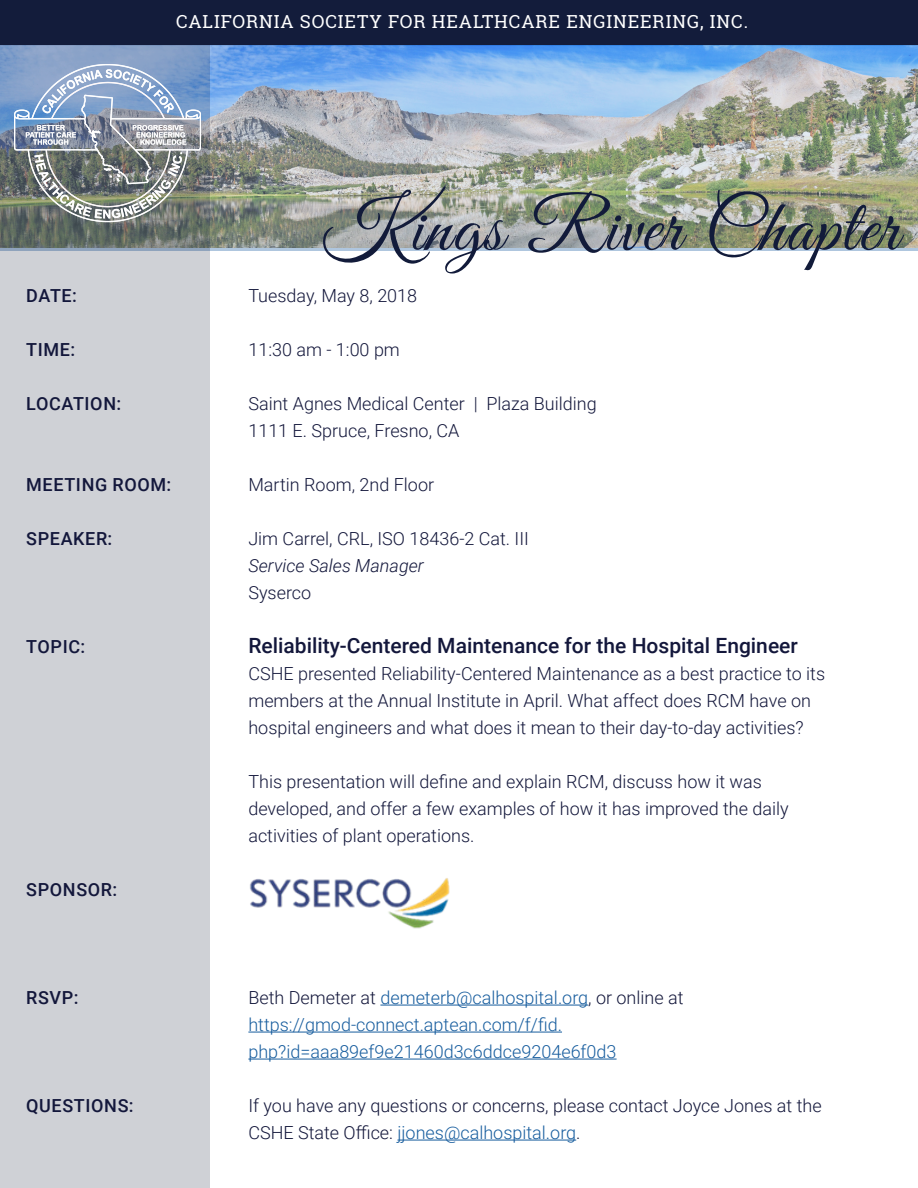
<style>
.page{position:relative;width:918px;height:1188px;background:#fff}
.page>*{position:absolute;margin:0;border:0;box-sizing:border-box;transform-origin:0 0}
.t1{font:75px "Great Vibes";letter-spacing:.025em;color:#121b3a}
.t2{font:500 21px "Roboto";color:#13173b}
.t3{font:300 18px/27px "Roboto";color:#13173b}
.t4{font:300 18px/27px "Roboto";color:#175d9e}
.t5{font:300 18px/27px "Roboto";color:#12163a}
.t6{font:500 18px "Roboto";letter-spacing:.035em;color:#13173b}
.t7{font:18px "Roboto Slab";letter-spacing:.05em;color:#fff}
.t8{font:italic 300 18px "Roboto";color:#13173b}
.s1{color:#13173b}
.s2{color:#175d9e}
</style>
<div class="page">
<div style="left:0;top:0;width:918px;height:45px;background:#131c3b"></div>
<img style="left:209px;top:45px;width:709px;height:203px">
<hr style="left:380px;top:1005px;width:208px;height:1px;background:#175d9e">
<hr style="left:248px;top:1032px;width:314px;height:1px;background:#175d9e">
<hr style="left:248px;top:1059px;width:369px;height:1px;background:#175d9e">
<hr style="left:397px;top:1140px;width:179px;height:1px;background:#175d9e">
<div style="left:0;top:45px;width:209px;height:1143px;background:#cfd1d6"></div>
<img style="left:14px;top:65px;width:186px;height:158px">
<img style="left:250px;top:878px;width:200px;height:51px">
<p class="t7" style="left:176px;top:9px;width:574px">CALIFORNIA SOCIETY FOR HEALTHCARE ENGINEERING, INC.</p>
<p class="t6" style="left:26px;top:283px;width:52px">DATE:</p>
<p class="t6" style="left:26px;top:337px;width:50px">TIME:</p>
<p class="t6" style="left:26px;top:391px;width:96px">LOCATION:</p>
<p class="t6" style="left:26px;top:472px;width:147px">MEETING ROOM:</p>
<p class="t6" style="left:26px;top:526px;width:88px">SPEAKER:</p>
<p class="t6" style="left:26px;top:634px;width:61px">TOPIC:</p>
<p class="t6" style="left:26px;top:877px;width:92px">SPONSOR:</p>
<p class="t6" style="left:26px;top:985px;width:54px">RSVP:</p>
<p class="t6" style="left:26px;top:1093px;width:109px">QUESTIONS:</p>
<p class="t1" style="left:324px;top:186px;width:577px">Kings River Chapter</p>
<p class="t3" style="left:248px;top:281px;width:170px">Tuesday, May 8, 2018</p>
<p class="t3" style="left:248px;top:335px;width:153px">11:30 am - 1:00 pm</p>
<p class="t3" style="left:248px;top:389px;width:350px">Saint Agnes Medical Center | Plaza Building</p>
<p class="t3" style="left:248px;top:416px;width:213px">1111 E. Spruce, Fresno, CA</p>
<p class="t3" style="left:248px;top:470px;width:187px">Martin Room, 2nd Floor</p>
<p class="t3" style="left:248px;top:524px;width:282px">Jim Carrel, CRL, ISO 18436-2 Cat. III</p>
<p class="t8" style="left:248px;top:553px;width:177px">Service Sales Manager</p>
<p class="t3" style="left:248px;top:578px;width:64px">Syserco</p>
<p class="t2" style="left:248px;top:631px;width:551px">Reliability-Centered Maintenance for the Hospital Engineer</p>
<p class="t3" style="left:248px;top:659px;width:578px">CSHE presented Reliability-Centered Maintenance as a best practice to its members at the Annual Institute in April. What affect does RCM have on hospital engineers and what does it mean to their day-to-day activities?</p>
<p class="t3" style="left:248px;top:767px;width:542px">This presentation will define and explain RCM, discuss how it was developed, and offer a few examples of how it has improved the daily activities of plant operations.</p>
<p class="t4" style="left:248px;top:983px;width:437px"><span class="s1">Beth Demeter at</span> demeterb@calhospital.org<span class="s1">, or online at </span>https://gmod-connect.aptean.com/f/fid. php?id=aaa89ef9e21460d3c6ddce9204e6f0d3</p>
<p class="t5" style="left:248px;top:1091px;width:575px">If you have any questions or concerns, please contact Joyce Jones at the<br>CSHE State Office: <span class="s2">jjones@calhospital.org</span>.</p>
</div>
